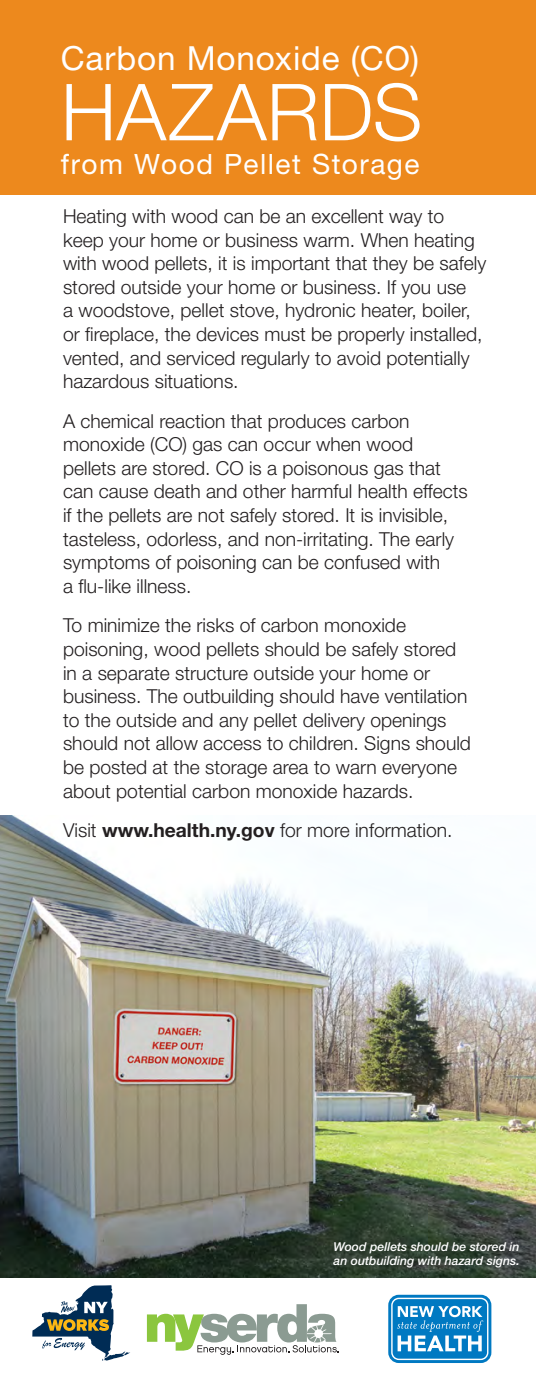
<style>
.page{position:relative;width:536px;height:1386px;background:#fff}
.page>*{position:absolute;margin:0;border:0;box-sizing:border-box;transform-origin:0 0}
.t1{font:300 78.75px "Helvetica Neue LT Std";color:#fff}
.t2{font:33.25px "Helvetica Neue LT Std";letter-spacing:.025em;color:#fff}
.t3{font:28px "Helvetica Neue LT Std";letter-spacing:.055em;color:#fff}
.Paragraph_Style_1{font:300 19.25px/23.6px "Helvetica Neue LT Std";color:#231f20}
.t4{font:italic 500 12.25px/14.7px "Helvetica Neue LT Std";color:#fff}
.s1{font-weight:700}
</style>
<div class="page">
<img style="left:0;top:815px;width:536px;height:463px">
<div style="left:0;top:0;width:536px;height:194px;background:#ed891d"></div>
<svg style="left:147px;top:1304px;width:191px;height:51px"></svg>
<div style="left:389px;top:1296px;width:100px;height:66px;background:#0079c2;border-radius:9px"></div>
<div style="left:387px;top:1293px;width:105px;height:71px;border:6px solid #fff;border-radius:9px"></div>
<div style="left:388px;top:1295px;width:103px;height:68px;border:3px solid #0079c2;border-radius:9px"></div>
<svg style="left:397px;top:1306px;width:86px;height:45px"></svg>
<svg style="left:32px;top:1285px;width:98px;height:76px"></svg>
<h1 class="t2" style="left:61px;top:39px;width:359px">Carbon Monoxide (CO)</h1>
<h1 class="t1" style="left:61px;top:64px;width:363px">HAZARDS</h1>
<h1 class="t3" style="left:61px;top:147px;width:360px">from Wood Pellet Storage</h1>
<p class="Paragraph_Style_1" style="left:63px;top:204px;width:424px">Heating with wood can be an excellent way to keep your home or business warm. When heating with wood pellets, it is important that they be safely stored outside your home or business. If you use<br>a woodstove, pellet stove, hydronic heater, boiler, or fireplace, the devices must be properly installed, vented, and serviced regularly to avoid potentially hazardous situations.</p>
<p class="Paragraph_Style_1" style="left:63px;top:409px;width:406px">A chemical reaction that produces carbon monoxide (CO) gas can occur when wood pellets are stored. CO is a poisonous gas that can cause death and other harmful health effects if the pellets are not safely stored. It is invisible, tasteless, odorless, and non‐irritating. The early symptoms of poisoning can be confused with<br>a flu-like illness.</p>
<p class="Paragraph_Style_1" style="left:63px;top:613px;width:409px">To minimize the risks of carbon monoxide poisoning, wood pellets should be safely stored in a separate structure outside your home or business. The outbuilding should have ventilation to the outside and any pellet delivery openings should not allow access to children. Signs should be posted at the storage area to warn everyone about potential carbon monoxide hazards.</p>
<p class="Paragraph_Style_1" style="left:63px;top:818px;width:391px">Visit <span class="s1">www.health.ny.gov</span> for more information.</p>
<p class="t4" style="left:333px;top:1239px;width:188px">Wood pellets should be stored in an outbuilding with hazard signs.</p>
</div>
